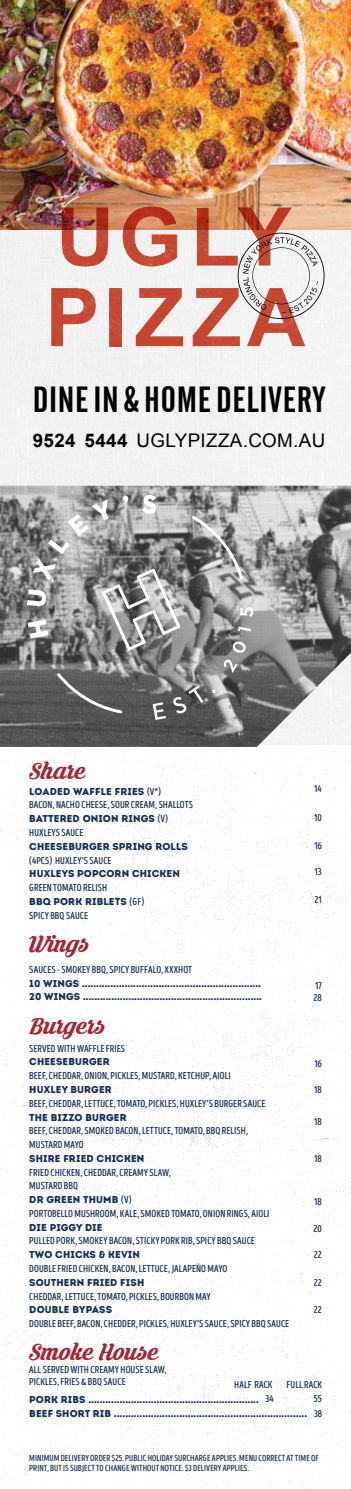
<style>
.page{position:relative;width:351px;height:1489px;background:#fff}
.page>*{position:absolute;margin:0;border:0;box-sizing:border-box;transform-origin:0 0}
.t1{font:36.25px "Alternate Gothic No 2 BT";letter-spacing:.02em;color:#000}
.t2{font:31.25px "Krinkes Regular PERSONALUSE";color:#a62633}
.t3{font:18.75px "Arial";letter-spacing:.02em;color:#000}
.t4{font:10px/13.8px "Intro Head B Base";letter-spacing:.01em;color:#193058}
.t5{font:10px/13.8px "Intro Rust Base";letter-spacing:.01em;color:#193058}
.t6{font:8.75px/10.5px "Intro Head B Base";letter-spacing:.01em;color:#193058}
.s1{font-weight:700}
.s2{font-family:"Intro Head B Base"}
</style>
<div class="page">
<img style="left:0;top:230px;width:351px;height:1258px">
<img style="left:0;top:485px;width:351px;height:262px">
<img style="left:0;top:0;width:351px;height:230px">
<img style="left:62px;top:207px;width:46px;height:59px">
<img style="left:123px;top:206px;width:54px;height:60px">
<img style="left:197px;top:207px;width:95px;height:58px">
<img style="left:51px;top:288px;width:45px;height:58px">
<img style="left:110px;top:288px;width:11px;height:58px">
<img style="left:136px;top:288px;width:47px;height:58px">
<img style="left:193px;top:288px;width:47px;height:58px">
<img style="left:247px;top:324px;width:58px;height:22px">
<svg style="left:232px;top:228px;width:97px;height:96px"></svg>
<svg style="left:192px;top:515px;width:51px;height:65px;background:#979797"></svg>
<svg style="left:57px;top:673px;width:65px;height:40px;background:#666"></svg>
<svg style="left:153px;top:702px;width:13px;height:18px"></svg>
<svg style="left:173px;top:685px;width:30px;height:28px"></svg>
<svg style="left:212px;top:689px;width:4px;height:4px"></svg>
<svg style="left:223px;top:659px;width:15px;height:14px"></svg>
<svg style="left:232px;top:640px;width:14px;height:13px"></svg>
<svg style="left:238px;top:626px;width:13px;height:5px"></svg>
<svg style="left:240px;top:607px;width:13px;height:10px"></svg>
<svg style="left:27px;top:494px;width:153px;height:156px;background:#9a9a9a"></svg>
<h1 class="t1" style="left:33px;top:379px;width:294px">DINE IN &amp; HOME DELIVERY</h1>
<h3 class="t3" style="left:33px;top:428px;width:294px"><span class="s1">9524 5444</span> UGLYPIZZA.COM.AU</h3>
<h2 class="t2" style="left:29px;top:750px;width:57px">Share</h2>
<p class="t5" style="left:29px;top:784px;width:133px">LOADED WAFFLE FRIES <span class="s2">(V*)</span></p>
<p class="t4" style="left:29px;top:798px;width:165px">BACON, NACHO CHEESE, SOUR CREAM, SHALLOTS</p>
<p class="t5" style="left:29px;top:812px;width:140px">BATTERED ONION RINGS <span class="s2">(V)</span></p>
<p class="t4" style="left:29px;top:825px;width:56px">HUXLEYS SAUCE</p>
<p class="t5" style="left:29px;top:839px;width:160px">CHEESEBURGER SPRING ROLLS</p>
<p class="t4" style="left:29px;top:853px;width:84px">(4PCS) HUXLEY’S SAUCE</p>
<p class="t5" style="left:29px;top:867px;width:152px">HUXLEYS POPCORN CHICKEN</p>
<p class="t4" style="left:29px;top:880px;width:79px">GREEN TOMATO RELISH</p>
<p class="t5" style="left:29px;top:894px;width:116px">BBQ PORK RIBLETS <span class="s2">(GF)</span></p>
<p class="t4" style="left:29px;top:908px;width:60px">SPICY BBQ SAUCE</p>
<p class="t4" style="left:314px;top:782px;width:9px">14</p>
<p class="t4" style="left:314px;top:810px;width:9px">10</p>
<p class="t4" style="left:314px;top:839px;width:9px">16</p>
<p class="t4" style="left:314px;top:865px;width:9px">13</p>
<p class="t4" style="left:314px;top:892px;width:9px">21</p>
<h2 class="t2" style="left:29px;top:923px;width:62px">Wings</h2>
<p class="t4" style="left:29px;top:962px;width:164px">SAUCES - SMOKEY BBQ, SPICY BUFFALO, XXXHOT</p>
<p class="t5" style="left:29px;top:976px;width:234px">10 WINGS ...............................................................<br>20 WINGS ...............................................................</p>
<p class="t4" style="left:315px;top:979px;width:8px">17</p>
<h2 class="t2" style="left:29px;top:1004px;width:77px">Burgers</h2>
<p class="t4" style="left:29px;top:1041px;width:97px">SERVED WITH WAFFLE FRIES</p>
<p class="t5" style="left:29px;top:1055px;width:82px">CHEESEBURGER</p>
<p class="t4" style="left:29px;top:1068px;width:203px">BEEF, CHEDDAR, ONION, PICKLES, MUSTARD, KETCHUP, AIOLI</p>
<p class="t5" style="left:29px;top:1082px;width:84px">HUXLEY BURGER</p>
<p class="t4" style="left:29px;top:1096px;width:238px">BEEF, CHEDDAR, LETTUCE, TOMATO, PICKLES, HUXLEY’S BURGER SAUCE</p>
<p class="t5" style="left:29px;top:1110px;width:99px">THE BIZZO BURGER</p>
<p class="t4" style="left:29px;top:1124px;width:220px">BEEF, CHEDDAR, SMOKED BACON, LETTUCE, TOMATO, BBQ RELISH,<br>MUSTARD MAYO</p>
<p class="t5" style="left:29px;top:1151px;width:117px">SHIRE FRIED CHICKEN</p>
<p class="t4" style="left:29px;top:1165px;width:143px">FRIED CHICKEN, CHEDDAR, CREAMY SLAW,<br>MUSTARD BBQ</p>
<p class="t5" style="left:29px;top:1192px;width:104px">DR GREEN THUMB <span class="s2">(V)</span></p>
<p class="t4" style="left:29px;top:1206px;width:241px">PORTOBELLO MUSHROOM, KALE, SMOKED TOMATO, ONION RINGS, AIOLI</p>
<p class="t5" style="left:29px;top:1220px;width:75px">DIE PIGGY DIE</p>
<p class="t4" style="left:29px;top:1234px;width:227px">PULLED PORK, SMOKEY BACON, STICKY PORK RIB, SPICY BBQ SAUCE</p>
<p class="t5" style="left:29px;top:1247px;width:112px">TWO CHICKS &amp; KEVIN</p>
<p class="t4" style="left:29px;top:1261px;width:199px">DOUBLE FRIED CHICKEN, BACON, LETTUCE, JALAPEÑO MAYO</p>
<p class="t5" style="left:29px;top:1275px;width:116px">SOUTHERN FRIED FISH</p>
<p class="t4" style="left:29px;top:1289px;width:183px">CHEDDAR, LETTUCE, TOMATO, PICKLES, BOURBON MAY</p>
<p class="t5" style="left:29px;top:1302px;width:84px">DOUBLE BYPASS</p>
<p class="t4" style="left:29px;top:1316px;width:261px">DOUBLE BEEF, BACON, CHEDDER, PICKLES, HUXLEY’S SAUCE, SPICY BBQ SAUCE</p>
<p class="t4" style="left:313px;top:990px;width:10px">28</p>
<p class="t4" style="left:314px;top:1056px;width:9px">16</p>
<p class="t4" style="left:314px;top:1082px;width:9px">18</p>
<p class="t4" style="left:314px;top:1114px;width:9px">18</p>
<p class="t4" style="left:314px;top:1151px;width:9px">18</p>
<p class="t4" style="left:314px;top:1194px;width:9px">18</p>
<p class="t4" style="left:313px;top:1221px;width:10px">20</p>
<p class="t4" style="left:314px;top:1248px;width:9px">22</p>
<p class="t4" style="left:314px;top:1276px;width:9px">22</p>
<p class="t4" style="left:314px;top:1302px;width:9px">22</p>
<h2 class="t2" style="left:29px;top:1330px;width:131px">Smoke House</h2>
<p class="t4" style="left:29px;top:1362px;width:139px;line-height:12.5px">ALL SERVED WITH CREAMY HOUSE SLAW,<br>PICKLES, FRIES &amp; BBQ SAUCE</p>
<p class="t4" style="left:234px;top:1377px;width:40px">HALF RACK</p>
<p class="t4" style="left:286px;top:1377px;width:37px">FULL RACK</p>
<p class="t4" style="left:265px;top:1391px;width:10px">34</p>
<p class="t4" style="left:314px;top:1391px;width:9px">55</p>
<p class="t5" style="left:29px;top:1392px;width:279px">PORK RIBS ............................................................<br>BEEF SHORT RIB ....................................................................</p>
<p class="t4" style="left:314px;top:1406px;width:10px">38</p>
<p class="t6" style="left:29px;top:1452px;width:291px">MINIMUM DELIVERY ORDER $25. PUBLIC HOLIDAY SURCHARGE APPLIES. MENU CORRECT AT TIME OF<br>PRINT, BUT IS SUBJECT TO CHANGE WITHOUT NOTICE. $3 DELIVERY APPLIES.</p>
</div>
